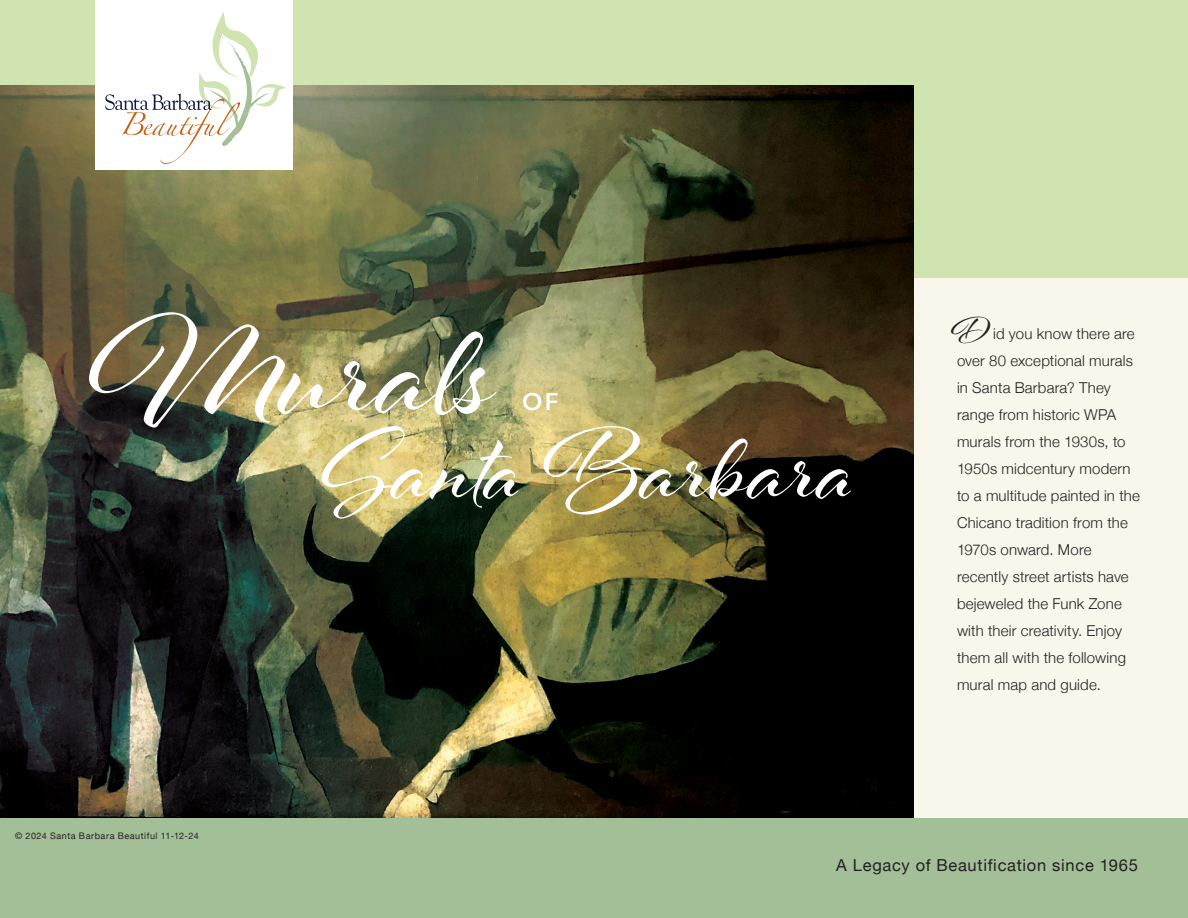
<style>
.page{position:relative;width:1188px;height:918px;background:#fff}
.page>*{position:absolute;margin:0;border:0;box-sizing:border-box;transform-origin:0 0}
.t1{font:150px "Al Fresco";color:#fff}
.t2{font:108px "Al Fresco";letter-spacing:.005em;color:#fff}
.t3{font:36px "Al Fresco";color:#231f20}
.t4{font:600 24px "Avenir Next";color:#fff}
.t5{font:16.5px "Helvetica Neue";letter-spacing:.045em;color:#231f20}
.t6{font:300 15px/27px "Helvetica Neue";letter-spacing:.01em;color:#231f20}
.t7{font:9px "Helvetica Neue";letter-spacing:.065em;color:#231f20}
</style>
<div class="page">
<div style="left:0;top:0;width:1188px;height:278px;background:#cfe4b0"></div>
<div style="left:0;top:818px;width:1188px;height:100px;background:#a3bf97"></div>
<div style="left:913px;top:278px;width:275px;height:540px;background:#f9f7eb"></div>
<img style="left:0;top:85px;width:913px;height:733px">
<div style="left:95px;top:0;width:198px;height:170px;background:#fff"></div>
<svg style="left:105px;top:11px;width:182px;height:153px"></svg>
<p class="t1" style="left:89px;top:270px;width:410px">Murals</p>
<p class="t2" style="left:322px;top:396px;width:534px">Santa Barbara</p>
<p class="t4" style="left:522px;top:381px;width:38px">OF</p>
<p class="t7" style="left:15px;top:829px;width:185px">© 2024 Santa Barbara Beautiful 11-12-24</p>
<p class="t3" style="left:951px;top:307px;width:38px">D</p>
<p class="t6" style="left:957px;top:319px;width:184px;text-indent:36px">id you know there are over 80 exceptional murals in Santa Barbara? They range from historic WPA murals from the 1930s, to<br>1950s midcentury modern to a multitude painted in the<br>Chicano tradition from the<br>1970s onward. More recently street artists have bejeweled the Funk Zone with their creativity. Enjoy them all with the following mural map and guide.</p>
<p class="t5" style="left:836px;top:854px;width:303px">A Legacy of Beautification since 1965</p>
</div>
